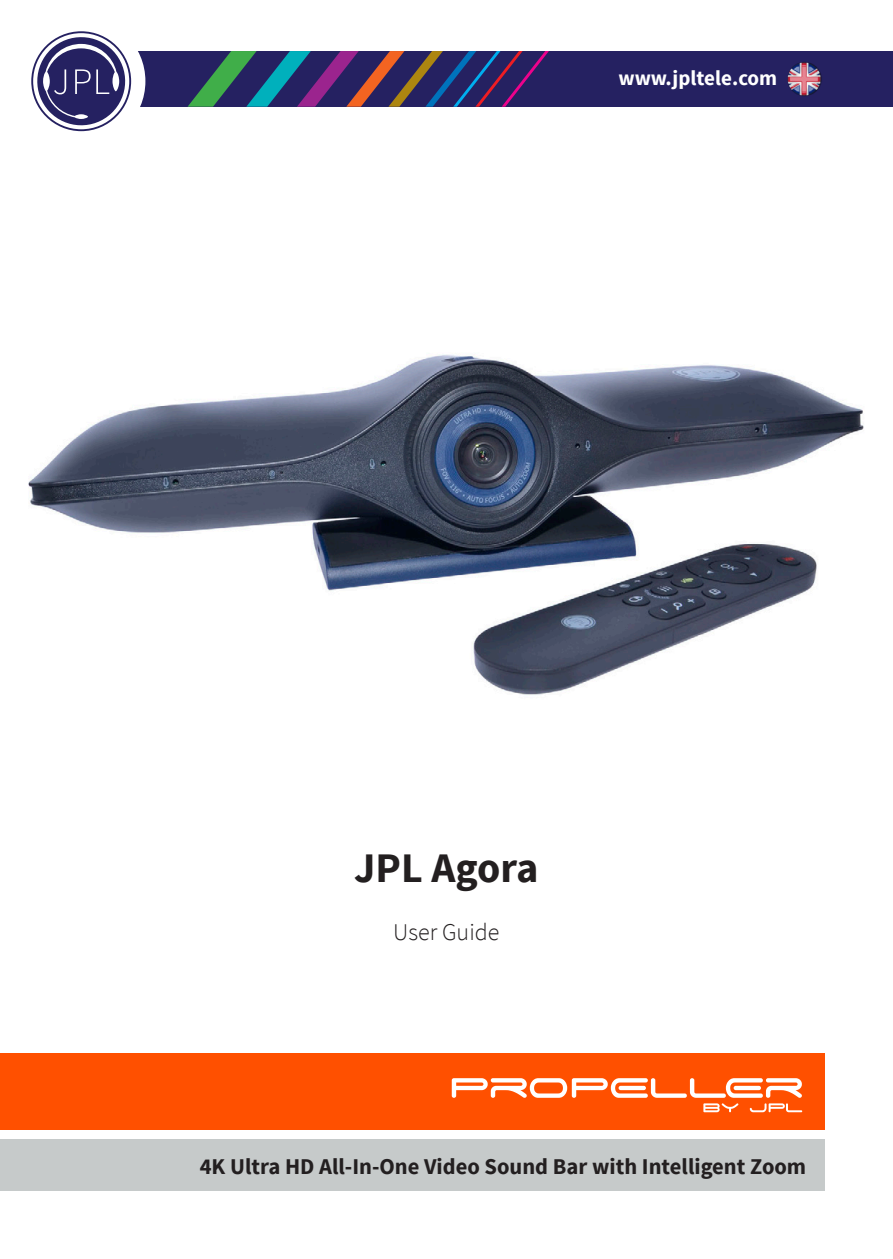
<style>
.page{position:relative;width:893px;height:1259px;background:#fff}
.page>*{position:absolute;margin:0;border:0;box-sizing:border-box;transform-origin:0 0}
.t1{font:700 42px "Source Sans Pro";color:#231f20}
.t2{font:300 24px "Source Sans Pro";color:#231f20}
.t3{font:700 22.5px "Source Sans Pro";color:#231f20}
.t4{font:700 21px "Source Sans Pro";color:#fff}
</style>
<div class="page">
<div style="left:128px;top:51px;width:765px;height:56px;background:#252161"></div>
<svg style="left:188px;top:51px;width:361px;height:56px"></svg>
<div style="left:17px;top:17px;width:128px;height:128px;background:#fff;border-radius:50%"></div>
<svg style="left:34px;top:32px;width:96px;height:98px"></svg>
<div style="left:31px;top:31px;width:100px;height:100px;border:2px solid #252161;border-radius:50%"></div>
<img style="left:787px;top:62px;width:35px;height:34px">
<div style="left:0;top:1140px;width:825px;height:51px;background:#c6caca"></div>
<div style="left:0;top:1053px;width:825px;height:77px;background:#ff5000"></div>
<svg style="left:452px;top:1078px;width:350px;height:19px"></svg>
<svg style="left:703px;top:1103px;width:35px;height:9px"></svg>
<svg style="left:750px;top:1103px;width:52px;height:9px"></svg>
<img style="left:28px;top:354px;width:836px;height:341px">
<p class="t4" style="left:618px;top:65px;width:160px">www.jpltele.com</p>
<p class="t1" style="left:354px;top:841px;width:186px">JPL Agora</p>
<p class="t2" style="left:393px;top:917px;width:108px">User Guide</p>
<p class="t3" style="left:200px;top:1151px;width:608px">4K Ultra HD All-In-One Video Sound Bar with Intelligent Zoom</p>
</div>
